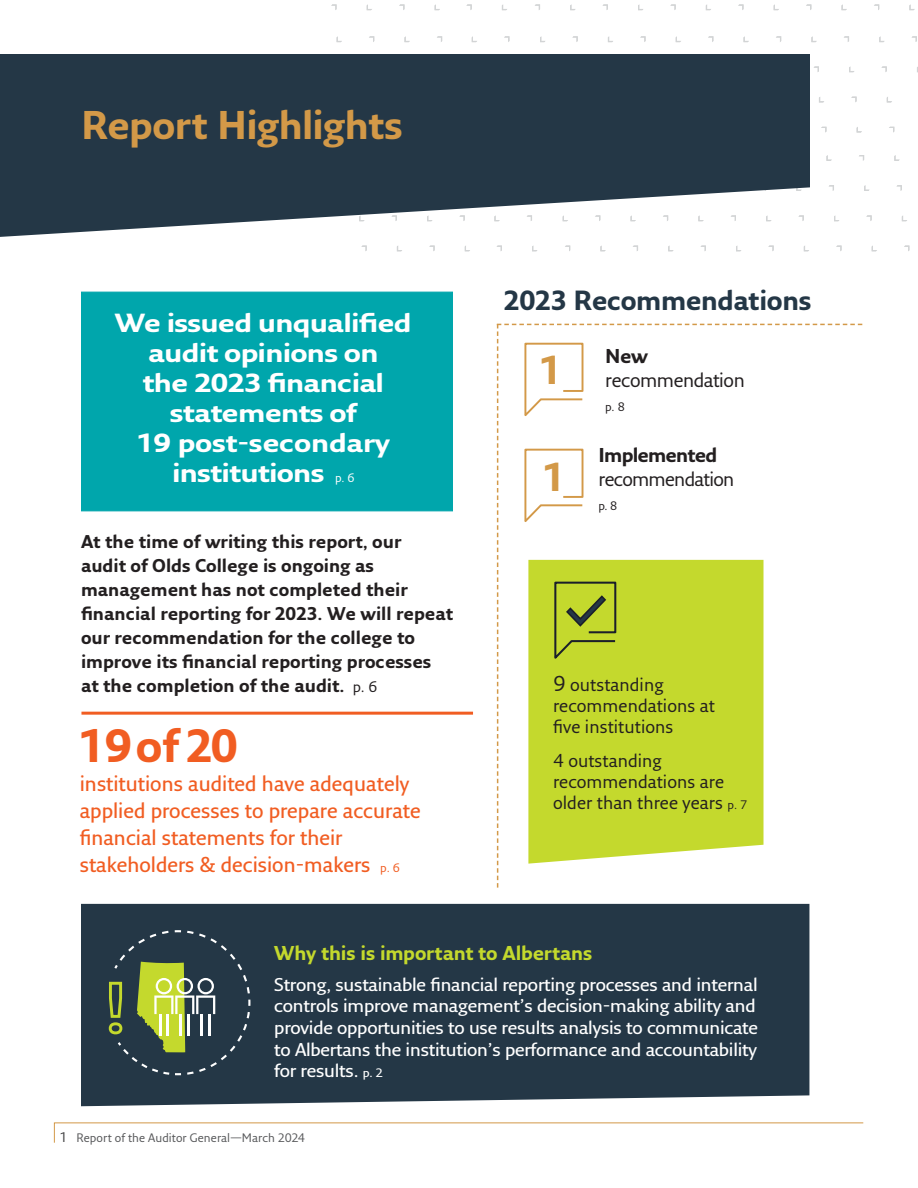
<style>
.page{position:relative;width:918px;height:1188px;background:#fff}
.page>*{position:absolute;margin:0;border:0;box-sizing:border-box;transform-origin:0 0}
.t1{font:700 45.45px "Fresco Sans Pro";color:#f15d22}
.t2{font:700 39px "Fresco Sans Pro";letter-spacing:-.02em;color:#d39948}
.t3{font:700 27px "Fresco Sans Pro";letter-spacing:-.015em;color:#243746}
.t4{font:700 25.5px/30px "Fresco Sans Pro";letter-spacing:-.025em;color:#fff;text-align:center;scale:1.15 1}
.t5{font:600 21px/27px "Fresco Sans Pro";color:#f15d22}
.t6{font:700 19.5px "Fresco Sans Pro";letter-spacing:-.005em;color:#c4d92d}
.t7{font:19.5px "Fresco Sans Pro";letter-spacing:-.03em;color:#231f20}
.t8{font:700 19.5px "Fresco Sans Pro";letter-spacing:-.04em;color:#231f20}
.t9{font:600 18px/21.6px "Fresco Sans Pro";letter-spacing:-.01em;color:#fff;scale:1.05 1}
.t10{font:700 18px/24px "Fresco Sans Pro";color:#231f20}
.t11{font:18px/21px "Fresco Sans Pro";color:#231f20}
.t12{font:12px "Fresco Sans Pro";letter-spacing:.005em;color:#58595b}
.t13{font:12px "Fresco Sans Pro";color:#231f20}
.s1{font-weight:400;font-size:12px}
.s2{font-weight:400;font-size:15px}
.s3{font-size:21px}
.s4{font-size:12px}
.s5{font-size:13.5px;color:#414142}
</style>
<div class="page">
<svg style="left:331px;top:4px;width:6px;height:6px"></svg>
<svg style="left:399px;top:4px;width:5px;height:6px"></svg>
<svg style="left:466px;top:4px;width:6px;height:6px"></svg>
<svg style="left:502px;top:4px;width:5px;height:6px"></svg>
<svg style="left:535px;top:4px;width:5px;height:6px"></svg>
<svg style="left:570px;top:4px;width:6px;height:6px"></svg>
<svg style="left:603px;top:4px;width:5px;height:6px"></svg>
<svg style="left:638px;top:4px;width:5px;height:6px"></svg>
<svg style="left:670px;top:4px;width:6px;height:6px"></svg>
<svg style="left:738px;top:4px;width:6px;height:6px"></svg>
<svg style="left:806px;top:4px;width:5px;height:6px"></svg>
<svg style="left:874px;top:4px;width:5px;height:6px"></svg>
<svg style="left:909px;top:4px;width:6px;height:6px"></svg>
<svg style="left:369px;top:36px;width:5px;height:6px"></svg>
<svg style="left:437px;top:36px;width:5px;height:6px"></svg>
<svg style="left:504px;top:36px;width:5px;height:6px"></svg>
<svg style="left:572px;top:36px;width:6px;height:6px"></svg>
<svg style="left:540px;top:36px;width:5px;height:6px"></svg>
<svg style="left:640px;top:36px;width:6px;height:6px"></svg>
<svg style="left:608px;top:36px;width:5px;height:6px"></svg>
<svg style="left:708px;top:36px;width:5px;height:6px"></svg>
<svg style="left:776px;top:36px;width:5px;height:6px"></svg>
<svg style="left:844px;top:36px;width:5px;height:6px"></svg>
<svg style="left:814px;top:66px;width:5px;height:6px"></svg>
<svg style="left:849px;top:66px;width:5px;height:6px"></svg>
<svg style="left:811px;top:36px;width:6px;height:6px"></svg>
<svg style="left:912px;top:36px;width:5px;height:6px"></svg>
<svg style="left:881px;top:66px;width:6px;height:6px"></svg>
<svg style="left:879px;top:36px;width:6px;height:6px"></svg>
<svg style="left:851px;top:97px;width:6px;height:5px"></svg>
<svg style="left:857px;top:127px;width:5px;height:6px"></svg>
<svg style="left:819px;top:97px;width:5px;height:5px"></svg>
<svg style="left:859px;top:155px;width:5px;height:6px"></svg>
<svg style="left:829px;top:185px;width:5px;height:6px"></svg>
<svg style="left:864px;top:185px;width:6px;height:6px"></svg>
<svg style="left:826px;top:155px;width:6px;height:6px"></svg>
<svg style="left:897px;top:185px;width:5px;height:6px"></svg>
<svg style="left:894px;top:155px;width:6px;height:6px"></svg>
<svg style="left:361px;top:246px;width:6px;height:5px"></svg>
<svg style="left:397px;top:246px;width:5px;height:5px"></svg>
<svg style="left:429px;top:246px;width:6px;height:5px"></svg>
<svg style="left:497px;top:246px;width:5px;height:5px"></svg>
<svg style="left:532px;top:246px;width:5px;height:5px"></svg>
<svg style="left:600px;top:246px;width:6px;height:5px"></svg>
<svg style="left:633px;top:246px;width:5px;height:5px"></svg>
<svg style="left:668px;top:246px;width:6px;height:5px"></svg>
<svg style="left:701px;top:246px;width:5px;height:5px"></svg>
<svg style="left:736px;top:246px;width:5px;height:5px"></svg>
<svg style="left:768px;top:246px;width:6px;height:5px"></svg>
<svg style="left:866px;top:215px;width:6px;height:6px"></svg>
<svg style="left:836px;top:246px;width:6px;height:5px"></svg>
<svg style="left:834px;top:216px;width:5px;height:5px"></svg>
<svg style="left:0;top:54px;width:810px;height:183px;fill:#243746"></svg>
<div style="left:81px;top:292px;width:372px;height:219px;background:#00a6ac;border:1px solid #00a6ac"></div>
<hr style="left:81px;top:712px;width:392px;height:3px;background:#f15d22">
<svg style="left:497px;top:324px;width:365px;height:564px"></svg>
<div style="left:81px;top:904px;width:728px;height:202px;background:#243746"></div>
<svg style="left:107px;top:929px;width:145px;height:147px"></svg>
<svg style="left:54px;top:1122px;width:810px;height:21px"></svg>
<h2 class="t2" style="left:81px;top:101px;width:323px">Report Highlights</h2>
<h3 class="t4" style="left:115px;top:307px;width:260px">We issued unqualified audit opinions on<br>the 2023 financial statements of<br>19 post-secondary institutions <span class="s1">p. 6</span></h3>
<p class="t10" style="left:81px;top:529px;width:374px">At the time of writing this report, our<br>audit of Olds College is ongoing as management has not completed their financial reporting for 2023. We will repeat our recommendation for the college to improve its financial reporting processes at the completion of the audit. <span class="s2">p. 6</span></p>
<h1 class="t1" style="left:78px;top:717px;width:161px">19 of 20</h1>
<p class="t5" style="left:80px;top:770px;width:342px">institutions audited have adequately applied processes to prepare accurate financial statements for their stakeholders &amp; decision-makers <span class="s1">p. 6</span></p>
<h3 class="t3" style="left:504px;top:284px;width:310px">2023 Recommendations</h3>
<h2 class="t2" style="left:539px;top:345px;width:25px">1</h2>
<h2 class="t2" style="left:542px;top:453px;width:25px">1</h2>
<p class="t8" style="left:605px;top:343px;width:44px">New</p>
<p class="t7" style="left:605px;top:367px;width:141px">recommendation</p>
<p class="t13" style="left:605px;top:399px;width:21px">p. 8</p>
<p class="t8" style="left:599px;top:442px;width:120px">Implemented</p>
<p class="t7" style="left:599px;top:467px;width:137px">recommendation</p>
<p class="t13" style="left:599px;top:498px;width:20px">p. 8</p>
<p class="t11" style="left:553px;top:673px;width:163px"><span class="s3">9</span> outstanding recommendations at five institutions</p>
<p class="t11" style="left:553px;top:750px;width:196px">4 outstanding recommendations are older than three years <span class="s4">p. 7</span></p>
<p class="t6" style="left:274px;top:940px;width:320px">Why this is important to Albertans</p>
<p class="t9" style="left:274px;top:973px;width:462px">Strong, sustainable financial reporting processes and internal controls improve management’s decision-making ability and provide opportunities to use results analysis to communicate to Albertans the institution’s performance and accountability for results. <span class="s4">p. 2</span></p>
<p class="t12" style="left:59px;top:1130px;width:247px"><span class="s5">1</span> Report of the Auditor General—March 2024</p>
</div>
